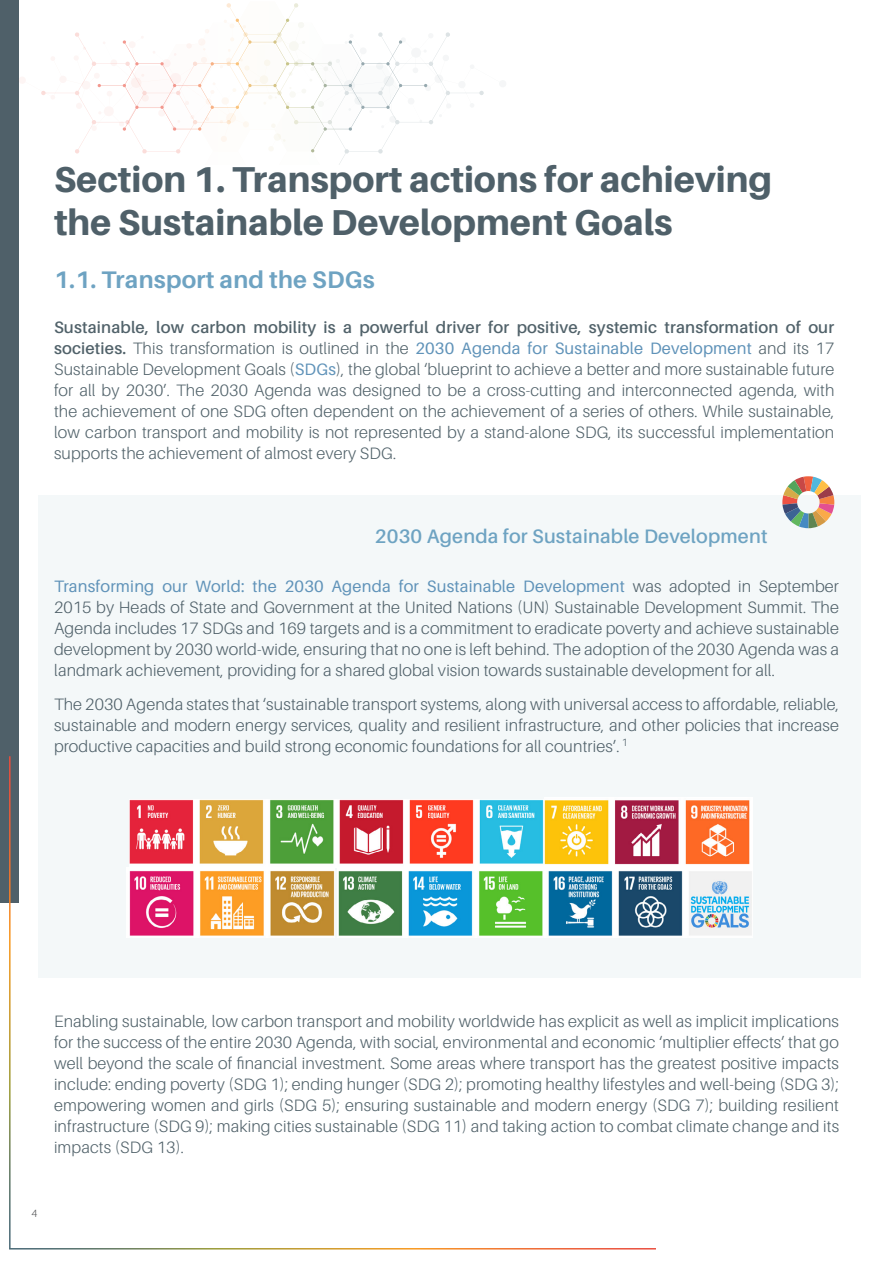
<style>
.page{position:relative;width:893px;height:1263px;background:#fff}
.page>*{position:absolute;margin:0;border:0;box-sizing:border-box;transform-origin:0 0}
.t1{font:800 36px/43.2px "Aileron";color:#4f6069}
.t2{font:700 24px "Aileron";letter-spacing:.01em;color:#6ea3c2}
.t3{font:600 19.5px "Aileron";letter-spacing:.01em;color:#6ea3c2}
.t4{font:300 16.5px/21px "Aileron";letter-spacing:.01em;color:#51626a;text-align:justify}
.t5{font:300 16.5px/21px "Aileron";letter-spacing:.01em;color:#4f6069;text-align:justify}
.t6{font:300 10.5px "Aileron";color:#58595b}
.s1{font-weight:600}
.s2{font-weight:400;color:#6093b9}
</style>
<div class="page">
<div style="left:0;top:0;width:18px;height:903px;background:#4f6069"></div>
<hr style="left:9px;top:756px;width:2px;height:493px;background:#fff">
<svg style="left:18px;top:1px;width:466px;height:163px"></svg>
<div style="left:38px;top:496px;width:823px;height:482px;background:#f4f8f9"></div>
<svg style="left:782px;top:476px;width:52px;height:52px"></svg>
<img style="left:129px;top:799px;width:414px;height:68px">
<img style="left:338px;top:867px;width:414px;height:70px">
<img style="left:126px;top:867px;width:209px;height:70px">
<img style="left:544px;top:797px;width:208px;height:70px">
<h1 class="t1" style="left:54px;top:158px;width:720px">Section 1. Transport actions for achieving the Sustainable Development Goals</h1>
<h2 class="t2" style="left:54px;top:267px;width:322px">1.1. Transport and the SDGs</h2>
<p class="t4" style="left:54px;top:316px;width:782px"><span class="s1">Sustainable, low carbon mobility is a powerful driver for positive, systemic transformation of our societies.</span> This transformation is outlined in the <span class="s2">2030 Agenda for Sustainable Development</span> and its 17<br>Sustainable Development Goals (<span class="s2">SDGs</span>), the global ‘blueprint to achieve a better and more sustainable future for all by 2030’. The 2030 Agenda was designed to be a cross-cutting and interconnected agenda, with the achievement of one SDG often dependent on the achievement of a series of others. While sustainable, low carbon transport and mobility is not represented by a stand-alone SDG, its successful implementation supports the achievement of almost every SDG.</p>
<p class="t3" style="left:375px;top:526px;width:394px">2030 Agenda for Sustainable Development</p>
<p class="t5" style="left:54px;top:576px;width:786px"><span class="s2">Transforming our World: the 2030 Agenda for Sustainable Development</span> was adopted in September 2015 by Heads of State and Government at the United Nations (UN) Sustainable Development Summit. The Agenda includes 17 SDGs and 169 targets and is a commitment to eradicate poverty and achieve sustainable development by 2030 world-wide, ensuring that no one is left behind. The adoption of the 2030 Agenda was a landmark achievement, providing for a shared global vision towards sustainable development for all.</p>
<p class="t5" style="left:54px;top:694px;width:786px">The 2030 Agenda states that ‘sustainable transport systems, along with universal access to affordable, reliable, sustainable and modern energy services, quality and resilient infrastructure, and other policies that increase productive capacities and build strong economic foundations for all countries’. <sup>1</sup></p>
<p class="t4" style="left:54px;top:1011px;width:787px">Enabling sustainable, low carbon transport and mobility worldwide has explicit as well as implicit implications for the success of the entire 2030 Agenda, with social, environmental and economic ‘multiplier effects’ that go well beyond the scale of financial investment. Some areas where transport has the greatest positive impacts include: ending poverty (SDG 1); ending hunger (SDG 2); promoting healthy lifestyles and well-being (SDG 3); empowering women and girls (SDG 5); ensuring sustainable and modern energy (SDG 7); building resilient infrastructure (SDG 9); making cities sustainable (SDG 11) and taking action to combat climate change and its impacts (SDG 13).</p>
<p class="t6" style="left:32px;top:1208px;width:7px">4</p>
</div>
